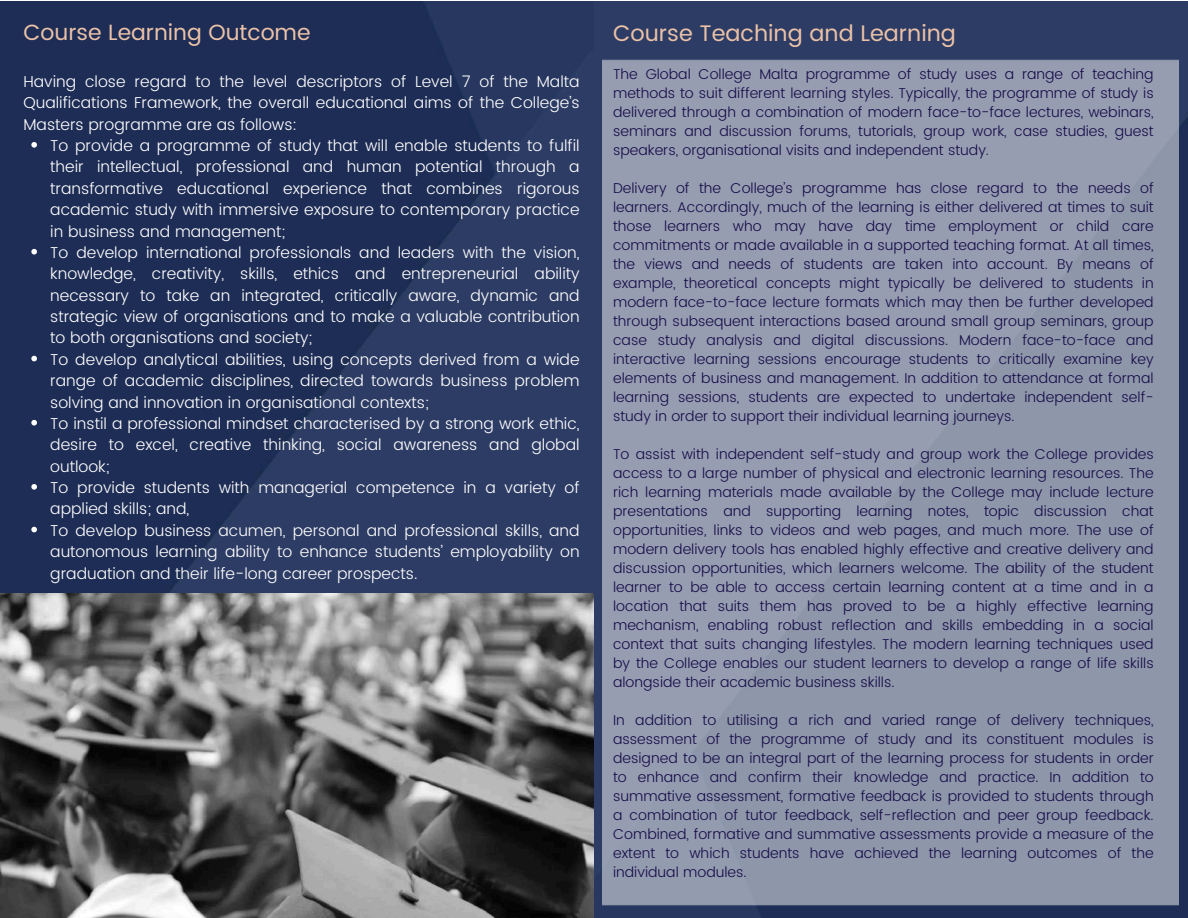
<style>
.page{position:relative;width:1188px;height:918px;background:#fff}
.page>*{position:absolute;margin:0;border:0;box-sizing:border-box;transform-origin:0 0}
.t1{font:22.5px "Poppins";color:#ebc2a8}
.t2{font:22.05px "Poppins";color:#ebc2a8}
.t3{font:300 15.75px/21.3px "Poppins";color:#fff;text-align:justify}
.t4{font:300 14.25px/19px "Poppins";color:#170d48;text-align:justify}
</style>
<div class="page">
<img style="left:0;top:1px;width:1188px;height:917px">
<img style="left:0;top:593px;width:594px;height:325px">
<svg style="left:31px;top:142px;width:6px;height:6px"></svg>
<svg style="left:31px;top:249px;width:6px;height:6px"></svg>
<svg style="left:31px;top:356px;width:6px;height:5px"></svg>
<svg style="left:31px;top:420px;width:6px;height:6px"></svg>
<svg style="left:31px;top:484px;width:6px;height:6px"></svg>
<svg style="left:31px;top:527px;width:6px;height:5px"></svg>
<div style="left:603px;top:56px;width:576px;height:851px;background:#969db1"></div>
<h2 class="t2" style="left:23px;top:19px;width:289px">Course Learning Outcome</h2>
<p class="t3" style="left:23px;top:71px;width:558px">Having close regard to the level descriptors of Level 7 of the Malta Qualifications Framework, the overall educational aims of the College’s Masters programme are as follows:</p>
<p class="t3" style="left:50px;top:135px;width:531px;text-align:left">To provide a programme of study that will enable students to fulfil their intellectual, professional and human potential through a transformative educational experience that combines rigorous academic study with immersive exposure to contemporary practice in business and management;<br>To develop international professionals and leaders with the vision, knowledge, creativity, skills, ethics and entrepreneurial ability necessary to take an integrated, critically aware, dynamic and strategic view of organisations and to make a valuable contribution to both organisations and society;<br>To develop analytical abilities, using concepts derived from a wide range of academic disciplines, directed towards business problem solving and innovation in organisational contexts;<br>To instil a professional mindset characterised by a strong work ethic, desire to excel, creative thinking, social awareness and global outlook;<br>To provide students with managerial competence in a variety of applied skills; and,<br>To develop business acumen, personal and professional skills, and autonomous learning ability to enhance students’ employability on graduation and their life-long career prospects.</p>
<h1 class="t1" style="left:613px;top:20px;width:344px">Course Teaching and Learning</h1>
<p class="t4" style="left:613px;top:65px;width:542px">The Global College Malta programme of study uses a range of teaching methods to suit different learning styles. Typically, the programme of study is delivered through a combination of modern face-to-face lectures, webinars, seminars and discussion forums, tutorials, group work, case studies, guest speakers, organisational visits and independent study.</p>
<p class="t4" style="left:613px;top:179px;width:542px">Delivery of the College’s programme has close regard to the needs of learners. Accordingly, much of the learning is either delivered at times to suit those learners who may have day time employment or child care commitments or made available in a supported teaching format. At all times, the views and needs of students are taken into account. By means of example, theoretical concepts might typically be delivered to students in modern face-to-face lecture formats which may then be further developed through subsequent interactions based around small group seminars, group case study analysis and digital discussions. Modern face-to-face and interactive learning sessions encourage students to critically examine key elements of business and management. In addition to attendance at formal learning sessions, students are expected to undertake independent self&shy;study in order to support their individual learning journeys.</p>
<p class="t4" style="left:613px;top:445px;width:542px">To assist with independent self-study and group work the College provides access to a large number of physical and electronic learning resources. The rich learning materials made available by the College may include lecture presentations and supporting learning notes, topic discussion chat opportunities, links to videos and web pages, and much more. The use of modern delivery tools has enabled highly effective and creative delivery and discussion opportunities, which learners welcome. The ability of the student learner to be able to access certain learning content at a time and in a location that suits them has proved to be a highly effective learning mechanism, enabling robust reflection and skills embedding in a social context that suits changing lifestyles. The modern learning techniques used by the College enables our student learners to develop a range of life skills alongside their academic business skills.</p>
<p class="t4" style="left:613px;top:711px;width:542px">In addition to utilising a rich and varied range of delivery techniques, assessment of the programme of study and its constituent modules is designed to be an integral part of the learning process for students in order to enhance and confirm their knowledge and practice. In addition to summative assessment, formative feedback is provided to students through a combination of tutor feedback, self-reflection and peer group feedback.<br>Combined, formative and summative assessments provide a measure of the extent to which students have achieved the learning outcomes of the individual modules.</p>
</div>
